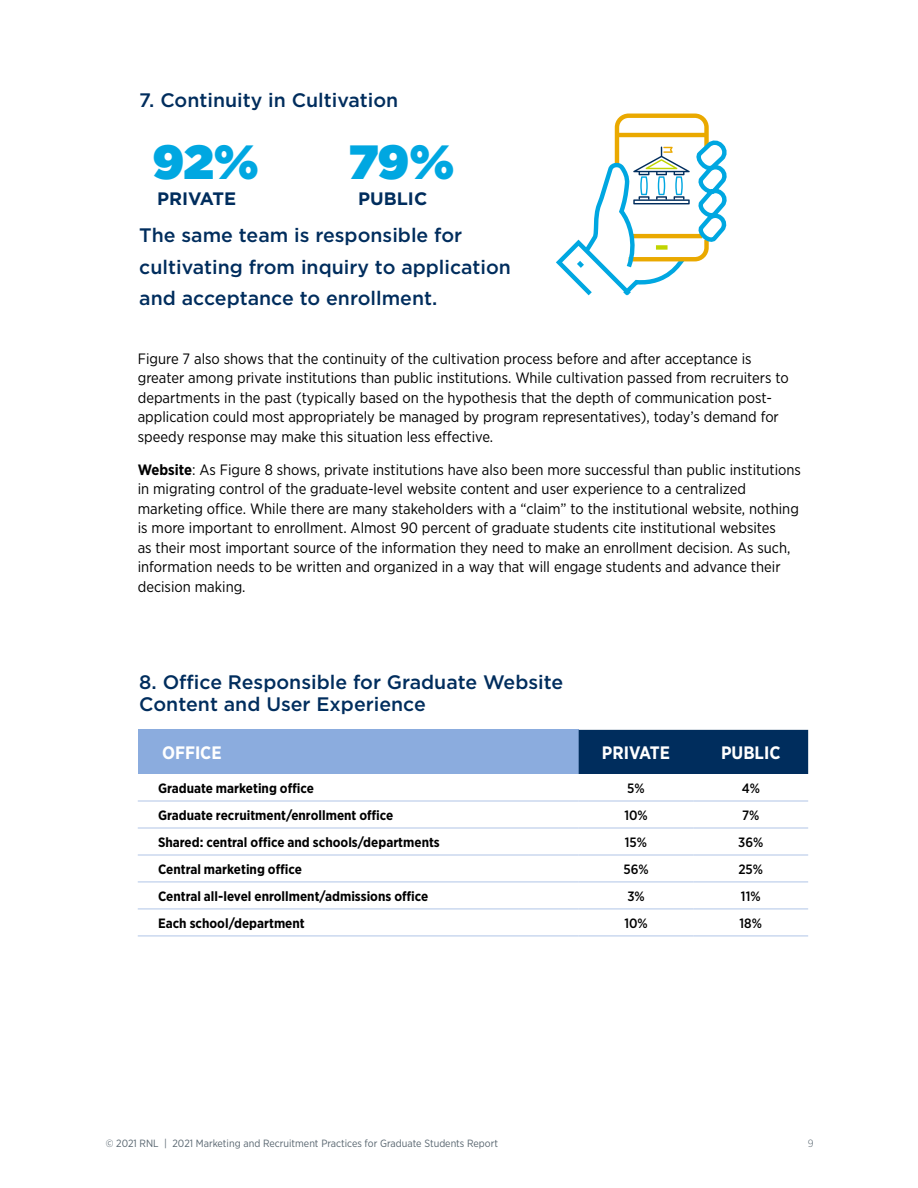
<style>
.page{position:relative;width:918px;height:1188px;background:#fff}
.page>*{position:absolute;margin:0;border:0;box-sizing:border-box;transform-origin:0 0}
.t1{font:900 48px "Gotham";color:#00a7e1}
.t2{font:500 19.5px/31.5px "Gotham";color:#002d5d}
.t3{font:700 18px "Gotham Narrow";color:#fff}
.t4{font:700 18px "Gotham";color:#002d5d}
.t5{font:15px/19.5px "Gotham Narrow";color:#000}
.t6{font:700 13.5px "Gotham Narrow";color:#000}
.t7{font:500 13.5px "Gotham Narrow";color:#000}
.t8{font:10.5px "Gotham Narrow";color:#596670}
.t9{font:300 10.5px "Gotham Narrow";color:#596670}
.s1{font-weight:700}
</style>
<div class="page">
<div style="left:138px;top:730px;width:441px;height:44px;background:#8bacde"></div>
<div style="left:579px;top:730px;width:229px;height:44px;background:#002d5d"></div>
<hr style="left:138px;top:828px;width:441px;height:1px;background:#b0c5e7">
<hr style="left:579px;top:828px;width:114px;height:1px;background:#b0c5e7">
<hr style="left:693px;top:828px;width:115px;height:1px;background:#b0c5e7">
<hr style="left:579px;top:855px;width:114px;height:1px;background:#b0c5e7">
<hr style="left:579px;top:882px;width:114px;height:1px;background:#b0c5e7">
<hr style="left:579px;top:909px;width:114px;height:1px;background:#b0c5e7">
<hr style="left:579px;top:936px;width:114px;height:1px;background:#b0c5e7">
<hr style="left:138px;top:855px;width:441px;height:1px;background:#b0c5e7">
<hr style="left:138px;top:882px;width:441px;height:1px;background:#b0c5e7">
<hr style="left:138px;top:909px;width:441px;height:1px;background:#b0c5e7">
<hr style="left:138px;top:936px;width:441px;height:1px;background:#b0c5e7">
<hr style="left:138px;top:801px;width:441px;height:1px;background:#b0c5e7">
<hr style="left:579px;top:801px;width:114px;height:1px;background:#b0c5e7">
<hr style="left:693px;top:801px;width:115px;height:1px;background:#b0c5e7">
<hr style="left:693px;top:855px;width:115px;height:1px;background:#b0c5e7">
<hr style="left:693px;top:882px;width:115px;height:1px;background:#b0c5e7">
<hr style="left:693px;top:909px;width:115px;height:1px;background:#b0c5e7">
<hr style="left:693px;top:936px;width:115px;height:1px;background:#b0c5e7">
<svg style="left:556px;top:113px;width:171px;height:183px"></svg>
<h2 class="t2" style="left:139px;top:85px;width:261px">7. Continuity in Cultivation</h2>
<h1 class="t1" style="left:152px;top:135px;width:108px">92%</h1>
<p class="t4" style="left:157px;top:188px;width:81px">PRIVATE</p>
<p class="t4" style="left:358px;top:188px;width:71px">PUBLIC</p>
<h1 class="t1" style="left:349px;top:135px;width:107px">79%</h1>
<h2 class="t2" style="left:139px;top:220px;width:373px">The same team is responsible for cultivating from inquiry to application and acceptance to enrollment.</h2>
<p class="t5" style="left:138px;top:348px;width:653px">Figure 7 also shows that the continuity of the cultivation process before and after acceptance is greater among private institutions than public institutions. While cultivation passed from recruiters to departments in the past (typically based on the hypothesis that the depth of communication post&shy;application could most appropriately be managed by program representatives), today’s demand for speedy response may make this situation less effective.</p>
<p class="t5" style="left:138px;top:459px;width:665px"><span class="s1">Website</span>: As Figure 8 shows, private institutions have also been more successful than public institutions in migrating control of the graduate-level website content and user experience to a centralized marketing office. While there are many stakeholders with a “claim” to the institutional website, nothing is more important to enrollment. Almost 90 percent of graduate students cite institutional websites<br>as their most important source of the information they need to make an enrollment decision. As such, information needs to be written and organized in a way that will engage students and advance their decision making.</p>
<h2 class="t2" style="left:139px;top:671px;width:425px;line-height:22.5px">8. Office Responsible for Graduate Website<br>Content and User Experience</h2>
<p class="t3" style="left:162px;top:741px;width:61px">OFFICE</p>
<p class="t3" style="left:602px;top:741px;width:70px">PRIVATE</p>
<p class="t3" style="left:721px;top:741px;width:61px">PUBLIC</p>
<p class="t6" style="left:158px;top:779px;width:157px">Graduate marketing office</p>
<p class="t7" style="left:627px;top:779px;width:19px">5%</p>
<p class="t7" style="left:742px;top:779px;width:20px">4%</p>
<p class="t6" style="left:158px;top:806px;width:237px">Graduate recruitment/enrollment office</p>
<p class="t7" style="left:624px;top:807px;width:25px">10%</p>
<p class="t7" style="left:742px;top:807px;width:19px">7%</p>
<p class="t6" style="left:158px;top:833px;width:283px">Shared: central office and schools/departments</p>
<p class="t7" style="left:625px;top:834px;width:24px">15%</p>
<p class="t7" style="left:738px;top:834px;width:27px">36%</p>
<p class="t6" style="left:158px;top:860px;width:145px">Central marketing office</p>
<p class="t7" style="left:623px;top:861px;width:27px">56%</p>
<p class="t7" style="left:738px;top:861px;width:26px">25%</p>
<p class="t6" style="left:158px;top:887px;width:272px">Central all-level enrollment/admissions office</p>
<p class="t7" style="left:627px;top:888px;width:19px">3%</p>
<p class="t7" style="left:741px;top:888px;width:21px">11%</p>
<p class="t6" style="left:158px;top:914px;width:148px">Each school/department</p>
<p class="t7" style="left:624px;top:915px;width:25px">10%</p>
<p class="t7" style="left:740px;top:915px;width:24px">18%</p>
<p class="t8" style="left:106px;top:1137px;width:394px">© 2021 RNL | 2021 Marketing and Recruitment Practices for Graduate Students Report</p>
<p class="t9" style="left:808px;top:1137px;width:7px">9</p>
</div>
